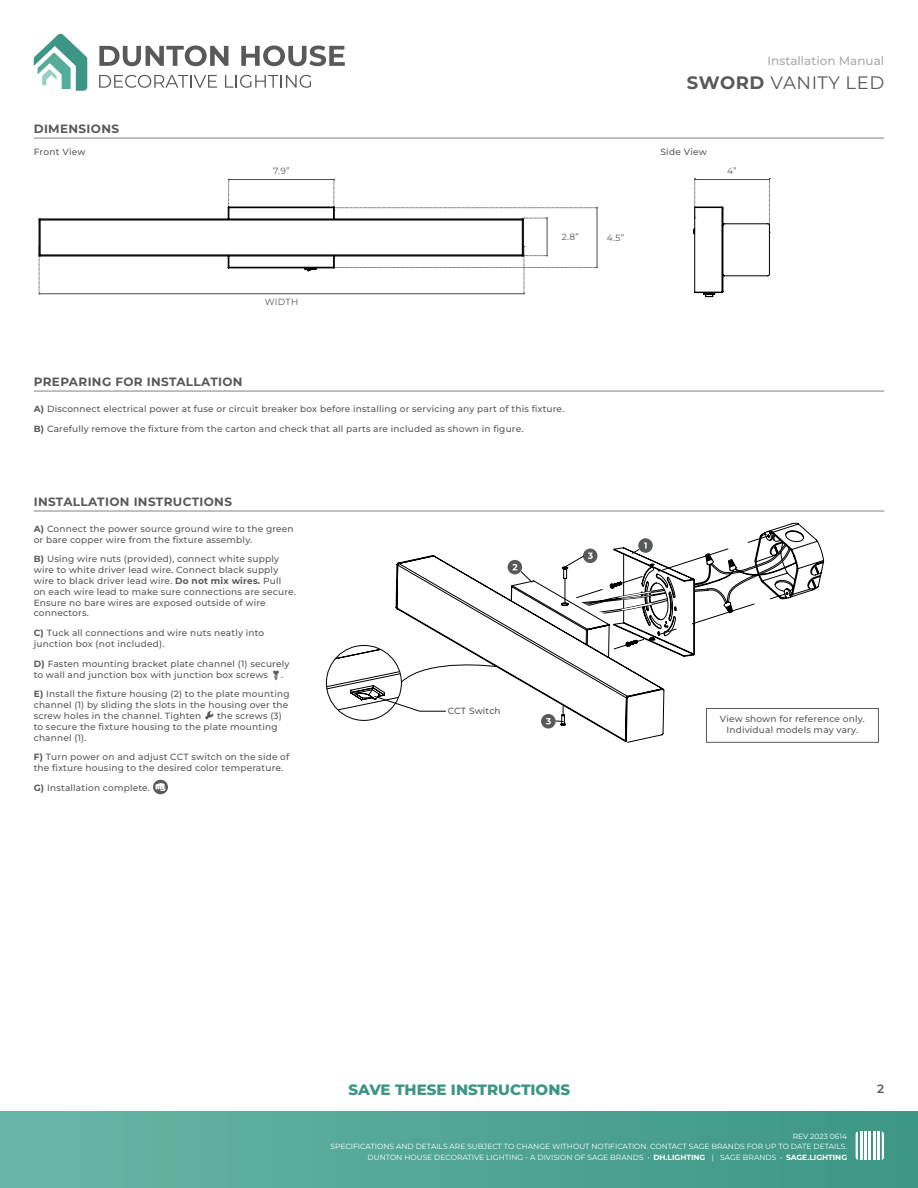
<style>
.page{position:relative;width:918px;height:1188px;background:#fff}
.page>*{position:absolute;margin:0;border:0;box-sizing:border-box;transform-origin:0 0}
.t1{font:18px "Montserrat";letter-spacing:.03em;color:#58595b}
.t2{font:800 15px "Montserrat";color:#3d9685}
.t3{font:700 12px "Montserrat";letter-spacing:.03em;color:#58595b}
.t4{font:500 12px "Montserrat";color:#a7a9ac}
.t5{font:600 12px "Montserrat";color:#58595b}
.t6{font:500 9px/10.8px "Montserrat";letter-spacing:.02em;color:#58595b}
.t7{font:9px "Montserrat";letter-spacing:.025em;color:#58595b}
.t8{font:7.5px/10.5px "Montserrat";color:#fff;text-align:right}
.s1{font-weight:700}
</style>
<div class="page">
<svg style="left:34px;top:33px;width:53px;height:58px"></svg>
<svg style="left:99px;top:46px;width:129px;height:20px"></svg>
<svg style="left:241px;top:46px;width:104px;height:20px"></svg>
<svg style="left:99px;top:75px;width:118px;height:13px"></svg>
<svg style="left:225px;top:75px;width:86px;height:13px"></svg>
<div style="left:0;top:1111px;width:918px;height:77px;background:linear-gradient(to right,#68b6a5,#3d9783)"></div>
<hr style="left:864px;top:1131px;width:3px;height:29px;background:#fff">
<hr style="left:873px;top:1131px;width:2px;height:29px;background:#fff">
<hr style="left:860px;top:1131px;width:2px;height:29px;background:#fff">
<hr style="left:869px;top:1131px;width:2px;height:29px;background:#fff">
<svg style="left:882px;top:1131px;width:2px;height:29px"></svg>
<hr style="left:877px;top:1131px;width:3px;height:29px;background:#fff">
<svg style="left:856px;top:1131px;width:2px;height:29px"></svg>
<hr style="left:34px;top:138px;width:850px;height:1px;background:#878181">
<hr style="left:34px;top:511px;width:850px;height:1px;background:#878181">
<hr style="left:34px;top:391px;width:850px;height:1px;background:#878181">
<svg style="left:273px;top:671px;width:6px;height:9px"></svg>
<svg style="left:205px;top:711px;width:9px;height:9px"></svg>
<div style="left:153px;top:780px;width:15px;height:14px;background:#58595b;border-radius:50%"></div>
<svg style="left:155px;top:783px;width:11px;height:8px"></svg>
<svg style="left:39px;top:179px;width:559px;height:116px"></svg>
<svg style="left:693px;top:178px;width:77px;height:119px"></svg>
<div style="left:706px;top:708px;width:173px;height:35px;border:1px solid #58595b"></div>
<svg style="left:583px;top:522px;width:241px;height:204px"></svg>
<svg style="left:395px;top:555px;width:269px;height:188px"></svg>
<svg style="left:326px;top:645px;width:171px;height:76px"></svg>
<h3 class="t4" style="left:768px;top:53px;width:118px">Installation Manual</h3>
<h3 class="t3" style="left:34px;top:121px;width:87px">DIMENSIONS</h3>
<h1 class="t1" style="left:687px;top:71px;width:199px"><span class="s1">SWORD</span> VANITY LED</h1>
<p class="t6" style="left:34px;top:146px;width:53px">Front View</p>
<p class="t6" style="left:660px;top:146px;width:48px">Side View</p>
<p class="t7" style="left:273px;top:165px;width:18px">7.9”</p>
<p class="t7" style="left:727px;top:165px;width:11px">4”</p>
<p class="t7" style="left:265px;top:296px;width:35px">WIDTH</p>
<p class="t7" style="left:562px;top:231px;width:19px">2.8”</p>
<p class="t7" style="left:607px;top:232px;width:19px">4.5”</p>
<h3 class="t3" style="left:34px;top:374px;width:210px">PREPARING FOR INSTALLATION</h3>
<p class="t6" style="left:34px;top:399px;width:532px;line-height:19.8px"><span class="s1">A)</span> Disconnect electrical power at fuse or circuit breaker box before installing or servicing any part of this fixture.<br><span class="s1">B)</span> Carefully remove the fixture from the carton and check that all parts are included as shown in figure.</p>
<h3 class="t3" style="left:34px;top:494px;width:200px">INSTALLATION INSTRUCTIONS</h3>
<p class="t6" style="left:34px;top:523px;width:261px"><span class="s1">A)</span> Connect the power source ground wire to the green or bare copper wire from the fixture assembly.</p>
<p class="t6" style="left:34px;top:554px;width:264px"><span class="s1">B)</span> Using wire nuts (provided), connect white supply wire to white driver lead wire. Connect black supply wire to black driver lead wire. <span class="s1">Do not mix wires.</span> Pull<br>on each wire lead to make sure connections are secure.<br>Ensure no bare wires are exposed outside of wire connectors.</p>
<p class="t6" style="left:34px;top:627px;width:232px"><span class="s1">C)</span> Tuck all connections and wire nuts neatly into junction box (not included).</p>
<p class="t6" style="left:34px;top:658px;width:257px"><span class="s1">D)</span> Fasten mounting bracket plate channel (1) securely to wall and junction box with junction box screws</p>
<p class="t6" style="left:281px;top:669px;width:4px">.</p>
<p class="t6" style="left:34px;top:689px;width:257px"><span class="s1">E)</span> Install the fixture housing (2) to the plate mounting channel (1) by sliding the slots in the housing over the screw holes in the channel. Tighten</p>
<p class="t6" style="left:34px;top:710px;width:250px;text-indent:183px">the screws (3) to secure the fixture housing to the plate mounting channel (1).</p>
<p class="t6" style="left:34px;top:752px;width:257px"><span class="s1">F)</span> Turn power on and adjust CCT switch on the side of the fixture housing to the desired color temperature.</p>
<p class="t6" style="left:34px;top:782px;width:118px"><span class="s1">G)</span> Installation complete.</p>
<p class="t6" style="left:448px;top:705px;width:55px">CCT Switch</p>
<p class="t6" style="left:720px;top:713px;width:146px;text-align:center">View shown for reference only.<br>Individual models may vary.</p>
<h2 class="t2" style="left:348px;top:1079px;width:223px">SAVE THESE INSTRUCTIONS</h2>
<h3 class="t5" style="left:877px;top:1081px;width:8px">2</h3>
<p class="t8" style="left:331px;top:1131px;width:518px">REV 2023 0614<br>SPECIFICATIONS AND DETAILS ARE SUBJECT TO CHANGE WITHOUT NOTIFICATION. CONTACT SAGE BRANDS FOR UP TO DATE DETAILS.<br>DUNTON HOUSE DECORATIVE LIGHTING - A DIVISION OF SAGE BRANDS • <span class="s1">DH.LIGHTING</span> | SAGE BRANDS • <span class="s1">SAGE.LIGHTING</span></p>
</div>
